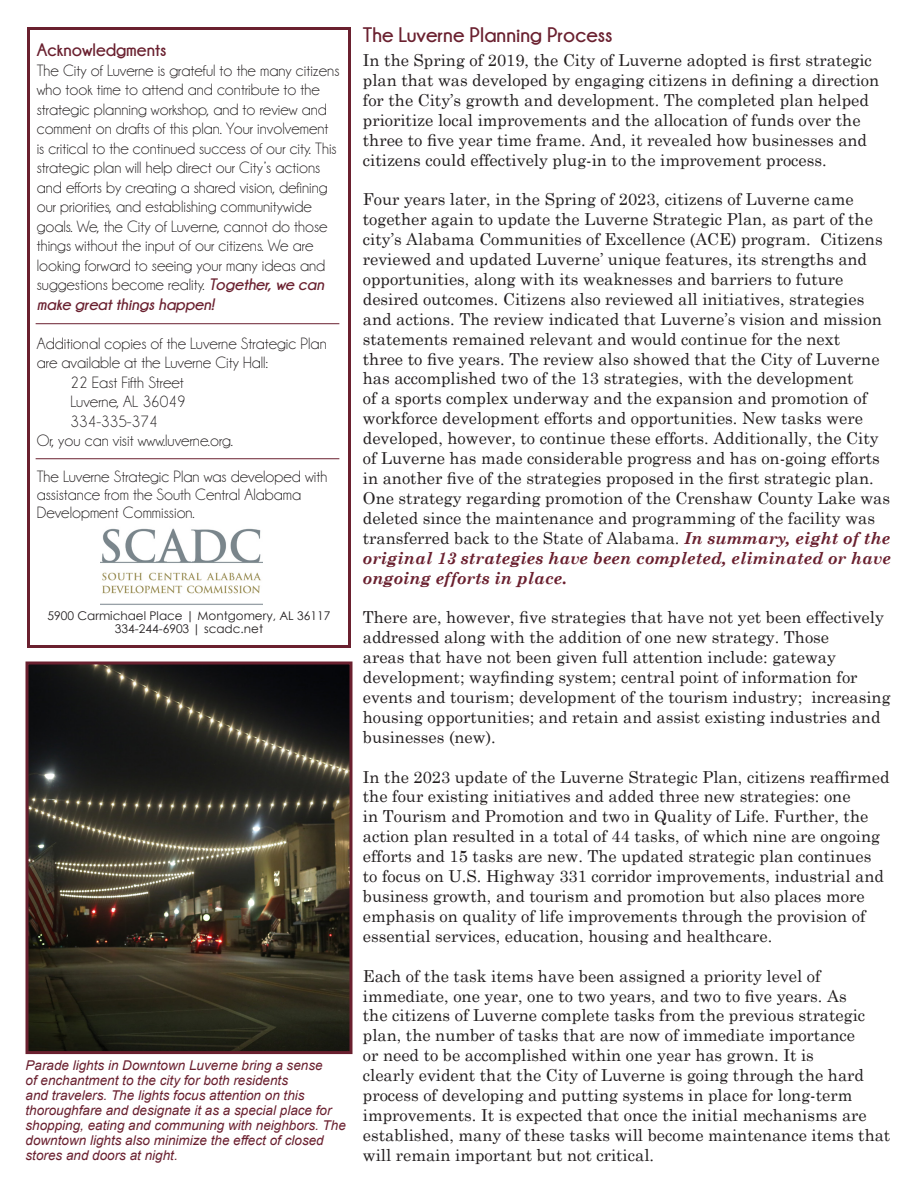
<style>
.page{position:relative;width:918px;height:1188px;background:#fff}
.page>*{position:absolute;margin:0;border:0;box-sizing:border-box;transform-origin:0 0}
.t1{font:700 21px "Champagne&Limousines";color:#6a202f}
.t2{font:700 18px "Champagne&Limousines";color:#6a202f}
.t3{font:16.5px/20px "Century Schoolbook";color:#231f20}
.t4{font:16.5px/19.5px "Champagne&Limousines";color:#231f20}
.t5{font:italic 13.5px/15px "Arial";color:#6a202f}
.t6{font:12px "Century Gothic";color:#231f20}
.s1{font-weight:700;font-style:italic;color:#6a202f}
</style>
<div class="page">
<div style="left:27px;top:27px;width:324px;height:621px;border:3px solid #6a202f"></div>
<img style="left:101px;top:528px;width:162px;height:77px">
<hr style="left:36px;top:323px;width:303px;height:1px;background:#6a202f">
<img style="left:30px;top:666px;width:318px;height:384px">
<div style="left:26px;top:662px;width:326px;height:392px;border:3px solid #6a202f"></div>
<hr style="left:36px;top:458px;width:303px;height:1px;background:#6a202f">
<p class="t2" style="left:37px;top:40px;width:131px">Acknowledgments</p>
<p class="t4" style="left:37px;top:61px;width:304px">The City of Luverne is grateful to the many citizens who took time to attend and contribute to the strategic planning workshop, and to review and comment on drafts of this plan. Your involvement is critical to the continued success of our city. This strategic plan will help direct our City’s actions and efforts by creating a shared vision, defining our priorities, and establishing communitywide goals. We, the City of Luverne, cannot do those things without the input of our citizens. We are looking forward to seeing your many ideas and suggestions become reality. <span class="s1">Together, we can make great things happen!</span></p>
<p class="t4" style="left:37px;top:334px;width:292px">Additional copies of the Luverne Strategic Plan</p>
<p class="t4" style="left:37px;top:353px;width:233px">are available at the Luverne City Hall:</p>
<p class="t4" style="left:70px;top:373px;width:115px">22 East Fifth Street</p>
<p class="t4" style="left:70px;top:392px;width:117px">Luverne, AL 36049</p>
<p class="t4" style="left:70px;top:412px;width:89px">334-335-374</p>
<p class="t4" style="left:37px;top:431px;width:198px">Or, you can visit www.luverne.org.</p>
<p class="t4" style="left:37px;top:468px;width:292px;line-height:18px">The Luverne Strategic Plan was developed with assistance from the South Central Alabama<br>Development Commission.</p>
<p class="t6" style="left:48px;top:607px;width:284px">5900 Carmichael Place | Montgomery, AL 36117</p>
<p class="t6" style="left:115px;top:620px;width:150px">334-244-6903 | scadc.net</p>
<p class="t5" style="left:26px;top:1058px;width:322px">Parade lights in Downtown Luverne bring a sense<br>of enchantment to the city for both residents<br>and travelers. The lights focus attention on this thoroughfare and designate it as a special place for shopping, eating and communing with neighbors. The downtown lights also minimize the effect of closed stores and doors at night.</p>
<p class="t1" style="left:363px;top:23px;width:251px">The Luverne Planning Process</p>
<p class="t3" style="left:363px;top:49px;width:518px">In the Spring of 2019, the City of Luverne adopted is first strategic plan that was developed by engaging citizens in defining a direction for the City’s growth and development. The completed plan helped prioritize local improvements and the allocation of funds over the three to five year time frame. And, it revealed how businesses and citizens could effectively plug-in to the improvement process.</p>
<p class="t3" style="left:363px;top:188px;width:530px">Four years later, in the Spring of 2023, citizens of Luverne came together again to update the Luverne Strategic Plan, as part of the city’s Alabama Communities of Excellence (ACE) program. Citizens reviewed and updated Luverne’ unique features, its strengths and opportunities, along with its weaknesses and barriers to future desired outcomes. Citizens also reviewed all initiatives, strategies and actions. The review indicated that Luverne’s vision and mission statements remained relevant and would continue for the next<br>three to five years. The review also showed that the City of Luverne has accomplished two of the 13 strategies, with the development<br>of a sports complex underway and the expansion and promotion of workforce development efforts and opportunities. New tasks were developed, however, to continue these efforts. Additionally, the City of Luverne has made considerable progress and has on-going efforts in another five of the strategies proposed in the first strategic plan.<br>One strategy regarding promotion of the Crenshaw County Lake was deleted since the maintenance and programming of the facility was transferred back to the State of Alabama. <span class="s1">In summary, eight of the original 13 strategies have been completed, eliminated or have ongoing efforts in place.</span></p>
<p class="t3" style="left:363px;top:606px;width:529px">There are, however, five strategies that have not yet been effectively addressed along with the addition of one new strategy. Those<br>areas that have not been given full attention include: gateway development; wayfinding system; central point of information for events and tourism; development of the tourism industry; increasing housing opportunities; and retain and assist existing industries and businesses (new).</p>
<p class="t3" style="left:363px;top:765px;width:528px">In the 2023 update of the Luverne Strategic Plan, citizens reaffirmed the four existing initiatives and added three new strategies: one<br>in Tourism and Promotion and two in Quality of Life. Further, the action plan resulted in a total of 44 tasks, of which nine are ongoing efforts and 15 tasks are new. The updated strategic plan continues to focus on U.S. Highway 331 corridor improvements, industrial and business growth, and tourism and promotion but also places more emphasis on quality of life improvements through the provision of essential services, education, housing and healthcare.</p>
<p class="t3" style="left:363px;top:964px;width:529px">Each of the task items have been assigned a priority level of immediate, one year, one to two years, and two to five years. As<br>the citizens of Luverne complete tasks from the previous strategic plan, the number of tasks that are now of immediate importance<br>or need to be accomplished within one year has grown. It is<br>clearly evident that the City of Luverne is going through the hard process of developing and putting systems in place for long-term improvements. It is expected that once the initial mechanisms are established, many of these tasks will become maintenance items that will remain important but not critical.</p>
</div>
